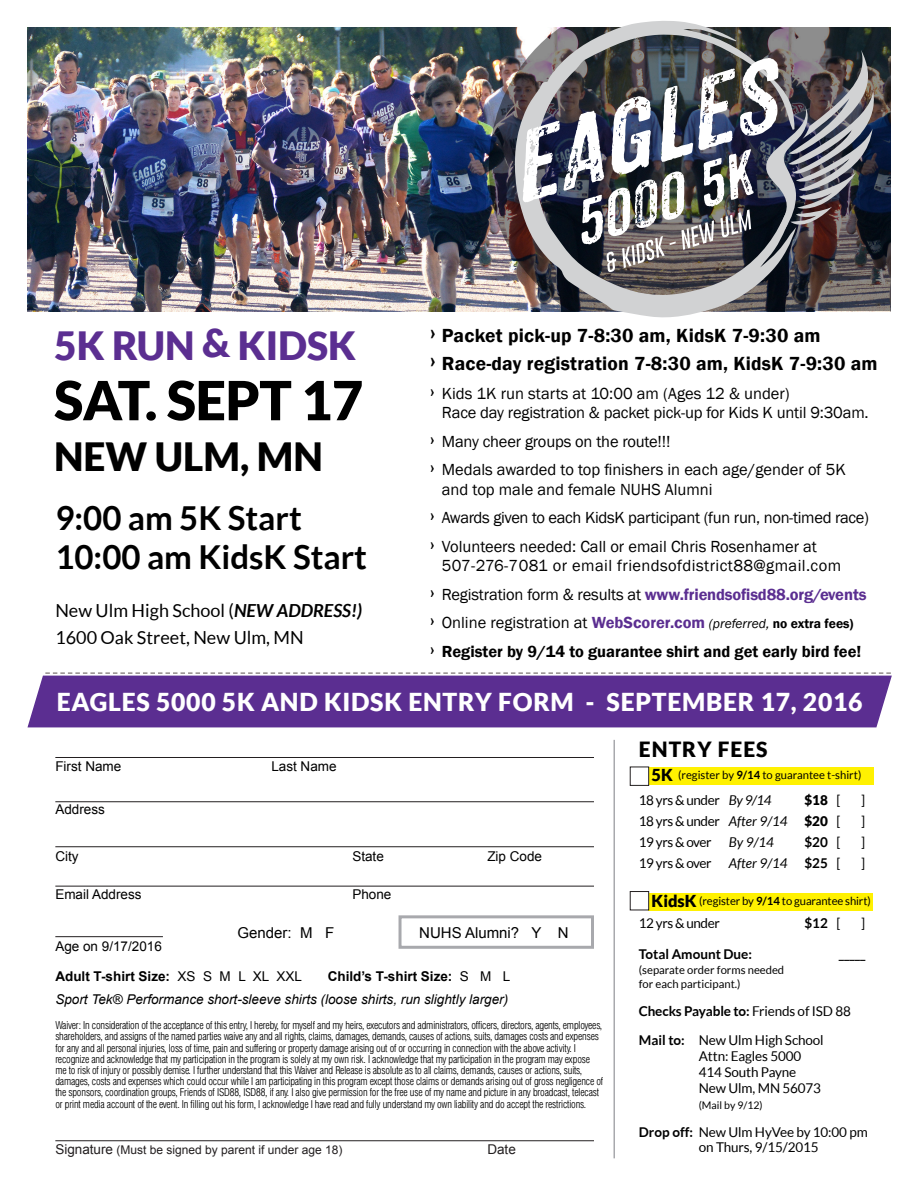
<style>
.page{position:relative;width:918px;height:1188px;background:#fff}
.page>*{position:absolute;margin:0;border:0;box-sizing:border-box;transform-origin:0 0}
.t1{font:900 54px "Lato";letter-spacing:-.01em;color:#000}
.t2{font:900 39px "Lato";color:#5b2e91}
.t3{font:900 39px "Lato";color:#000}
.t4{font:700 33px/39px "Lato";color:#000}
.t5{font:900 24.75px "Lato";letter-spacing:.03em;color:#fff}
.t6{font:900 21px "Lato";letter-spacing:.05em;color:#000}
.t7{font:600 19.5px/28.5px "Franklin Gothic";letter-spacing:.01em;color:#000}
.t8{font:18px/27px "Lato";color:#000}
.t9{font:16.5px/28.5px "Franklin Gothic";color:#000}
.t10{font:16.5px/28.5px "Franklin Gothic";letter-spacing:.025em;color:#000}
.t11{font:15px "Arial";color:#000}
.t12{font:13.5px/15.8px "Lato";letter-spacing:-.01em;color:#000}
.t13{font:italic 13.5px/22.6px "Arial";color:#000;text-align:right}
.t14{font:13.5px "Lato";letter-spacing:-.03em;color:#000}
.t15{font:13.5px "Arial";color:#000}
.t16{font:700 13.5px "Lato";color:#000}
.t17{font:700 13.5px "Arial";color:#000}
.t18{font:italic 13.5px "Lato";color:#000}
.t19{font:900 13.5px "Lato";color:#000}
.t20{font:13.5px "Arial";color:#231f20}
.t21{font:12px "Arial";color:#231f20}
.t22{font:11.25px/13.5px "Lato";color:#000}
.t23{font:300 condensed 10.5px/11.2px "AT Triumvirate";letter-spacing:-.01em;color:#000}
.t24{font:10.5px "Lato";color:#000}
.s1{font-weight:700;font-style:italic}
.s2{font-size:30px}
.s3{font-size:24px}
.s4{font-weight:600;color:#5b2e91}
.s5{font-style:italic;font-size:13.5px}
.s6{font-weight:600;font-size:13.5px}
.s7{font-weight:600}
.s8{font-weight:400}
.s9{font-weight:700;font-style:normal}
.s10{font-style:normal}
.s11{font-size:13.5px}
.s12{font-weight:900;font-size:16.5px}
.s13{font-weight:700}
.s14{font-style:italic}
.s15{font-weight:900}
</style>
<div class="page">
<img style="left:27px;top:27px;width:462px;height:284px">
<img style="left:489px;top:27px;width:402px;height:284px">
<img style="left:513px;top:21px;width:283px;height:297px">
<img style="left:523px;top:50px;width:355px;height:222px">
<div style="left:648px;top:893px;width:225px;height:17px;background:#fff101"></div>
<div style="left:649px;top:767px;width:225px;height:18px;background:#fff101"></div>
<div style="left:27px;top:675px;width:865px;height:53px;background:#5b2e91"></div>
<hr style="left:55px;top:757px;width:539px;height:1px;background:#231f20">
<hr style="left:55px;top:801px;width:539px;height:1px;background:#231f20">
<hr style="left:55px;top:846px;width:539px;height:1px;background:#231f20">
<hr style="left:55px;top:1140px;width:539px;height:1px;background:#231f20">
<hr style="left:55px;top:886px;width:539px;height:1px;background:#231f20">
<hr style="left:55px;top:936px;width:108px;height:1px;background:#231f20">
<svg style="left:45px;top:672px;width:846px;height:2px"></svg>
<hr style="left:614px;top:740px;width:1px;height:418px;background:#a8a9ad">
<div style="left:399px;top:915px;width:195px;height:34px;border:3px solid #a8a9ad"></div>
<div style="left:630px;top:767px;width:19px;height:19px;border:1px solid #231f20"></div>
<div style="left:630px;top:891px;width:19px;height:19px;border:1px solid #231f20"></div>
<h2 class="t2" style="left:54px;top:323px;width:304px">5K RUN &amp; KIDSK</h2>
<h1 class="t1" style="left:54px;top:369px;width:311px">SAT. SEPT 17</h1>
<h2 class="t3" style="left:54px;top:434px;width:270px">NEW ULM, MN</h2>
<h3 class="t4" style="left:55px;top:498px;width:313px">9:00 am 5K Start<br>10:00 am KidsK Start</h3>
<h3 class="t8" style="left:55px;top:597px;width:308px">New Ulm High School (<span class="s1">NEW ADDRESS!)<br></span>1600 Oak Street, New Ulm, MN</h3>
<h3 class="t7" style="left:430px;top:321px;width:449px"><span class="s2">›</span> Packet pick-up 7-8:30 am, KidsK 7-9:30 am<br><span class="s2">›</span> Race-day registration 7-8:30 am, KidsK 7-9:30 am</h3>
<h3 class="t9" style="left:442px;top:384px;width:428px;line-height:19.5px;text-indent:-12px"><span class="s3">›</span> Kids 1K run starts at 10:00 am (Ages 12 &amp; under)<br>Race day registration &amp; packet pick-up for Kids K until 9:30am.</h3>
<h3 class="t9" style="left:430px;top:427px;width:417px"><span class="s3">›</span> Many cheer groups on the route!!!<br><span class="s3">›</span> Medals awarded to top finishers in each age/gender of 5K</h3>
<h3 class="t9" style="left:430px;top:475px;width:441px;text-indent:12px">and top male and female NUHS Alumni<br><span class="s3">›</span> Awards given to each KidsK participant (fun run, non-timed race) <span class="s3">›</span> Volunteers needed: Call or email Chris Rosenhamer at</h3>
<p class="t10" style="left:430px;top:552px;width:438px;text-indent:12px">507-276-7081 or email friendsofdistrict88@gmail.com<br><span class="s3">›</span> Registration form &amp; results at <span class="s4">www.friendsofisd88.org/events </span><span class="s3">›</span> Online registration at <span class="s4">WebScorer.com</span> <span class="s5">(preferred,</span> <span class="s6">no extra fees)<br></span><span class="s3">›</span> <span class="s7">Register by 9/14 to guarantee shirt and get early bird fee!</span></p>
<h3 class="t5" style="left:57px;top:687px;width:807px">EAGLES 5000 5K AND KIDSK ENTRY FORM - SEPTEMBER 17, 2016</h3>
<p class="t15" style="left:55px;top:757px;width:68px">First Name</p>
<p class="t15" style="left:271px;top:757px;width:67px">Last Name</p>
<p class="t15" style="left:55px;top:800px;width:51px">Address</p>
<p class="t15" style="left:55px;top:848px;width:25px">City</p>
<p class="t15" style="left:352px;top:848px;width:33px">State</p>
<p class="t15" style="left:487px;top:848px;width:56px">Zip Code</p>
<p class="t15" style="left:55px;top:886px;width:88px">Email Address</p>
<p class="t15" style="left:352px;top:886px;width:41px">Phone</p>
<p class="t15" style="left:55px;top:937px;width:108px">Age on 9/17/2016</p>
<h3 class="t11" style="left:238px;top:923px;width:98px">Gender: M F</h3>
<h3 class="t11" style="left:419px;top:923px;width:151px">NUHS Alumni? Y N</h3>
<p class="t17" style="left:55px;top:968px;width:248px">Adult T-shirt Size: <span class="s8">XS S M L XL XXL</span></p>
<p class="t13" style="left:55px;top:966px;width:456px"><span class="s9">Child’s T-shirt Size:</span> <span class="s10">S M L<br></span>Sport Tek® Performance short-sleeve shirts (loose shirts, run slightly larger)</p>
<p class="t23" style="left:55px;top:1019px;width:549px">Waiver: In consideration of the acceptance of this entry, I hereby, for myself and my heirs, executors and administrators, officers, directors, agents, employees, shareholders, and assigns of the named parties waive any and all rights, claims, damages, demands, causes of actions, suits, damages costs and expenses for any and all personal injuries, loss of time, pain and suffering or property damage arising out of or occurring in connection with the above activity. I recognize and acknowledge that my participation in the program is solely at my own risk. I acknowledge that my participation in the program may expose me to risk of injury or possibly demise. I further understand that this Waiver and Release is absolute as to all claims, demands, causes or actions, suits, damages, costs and expenses which could occur while I am participating in this program except those claims or demands arising out of gross negligence of the sponsors, coordination groups, Friends of ISD88, ISD88, if any. I also give permission for the free use of my name and picture in any broadcast, telecast or print media account of the event. In filling out his form, I acknowledge I have read and fully understand my own liability and do accept the restrictions.</p>
<p class="t21" style="left:55px;top:1142px;width:289px"><span class="s11">Signature</span> (Must be signed by parent if under age 18)</p>
<p class="t20" style="left:487px;top:1140px;width:30px">Date</p>
<h3 class="t6" style="left:639px;top:737px;width:130px">ENTRY FEES</h3>
<p class="t22" style="left:652px;top:768px;width:211px"><span class="s12">5K</span> (register by <span class="s13">9/14</span> to guarantee t-shirt)</p>
<p class="t14" style="left:639px;top:792px;width:134px">18 yrs &amp; under <span class="s14">By 9/14</span></p>
<p class="t19" style="left:804px;top:792px;width:38px">$18 <span class="s8">[</span></p>
<p class="t12" style="left:861px;top:792px;width:6px">]</p>
<p class="t14" style="left:639px;top:813px;width:203px">18 yrs &amp; under <span class="s14">After 9/14</span> <span class="s15">$20</span> [</p>
<p class="t12" style="left:861px;top:813px;width:6px">]</p>
<p class="t14" style="left:639px;top:834px;width:74px">19 yrs &amp; over</p>
<p class="t18" style="left:729px;top:834px;width:47px">By 9/14</p>
<p class="t16" style="left:804px;top:834px;width:38px">$20 <span class="s8">[</span></p>
<p class="t12" style="left:861px;top:834px;width:6px">]</p>
<p class="t14" style="left:639px;top:855px;width:74px">19 yrs &amp; over</p>
<p class="t18" style="left:729px;top:855px;width:113px">After 9/14 <span class="s9">$25</span> <span class="s10">[</span></p>
<p class="t12" style="left:861px;top:855px;width:6px">]</p>
<p class="t22" style="left:652px;top:894px;width:221px"><span class="s12">KidsK</span> (register by <span class="s13">9/14</span> to guarantee shirt)</p>
<p class="t14" style="left:639px;top:915px;width:82px">12 yrs &amp; under</p>
<p class="t16" style="left:804px;top:915px;width:38px">$12 <span class="s8">[</span></p>
<p class="t12" style="left:861px;top:915px;width:6px">]</p>
<p class="t16" style="left:639px;top:947px;width:115px">Total Amount Due:</p>
<p class="t16" style="left:839px;top:947px;width:28px">_____</p>
<p class="t22" style="left:639px;top:963px;width:147px">(separate order forms needed for each participant.)</p>
<p class="t12" style="left:639px;top:997px;width:214px;line-height:28.5px"><span class="s13">Checks Payable to:</span> Friends of ISD 88<br><span class="s13">Mail to:</span> New Ulm High School</p>
<p class="t12" style="left:699px;top:1048px;width:124px">Attn: Eagles 5000<br>414 South Payne<br>New Ulm, MN 56073</p>
<p class="t24" style="left:699px;top:1099px;width:65px">(Mail by 9/12)</p>
<p class="t12" style="left:699px;top:1125px;width:171px;line-height:15px;text-indent:-60px"><span class="s13">Drop off:</span> New Ulm HyVee by 10:00 pm on Thurs, 9/15/2015</p>
</div>
